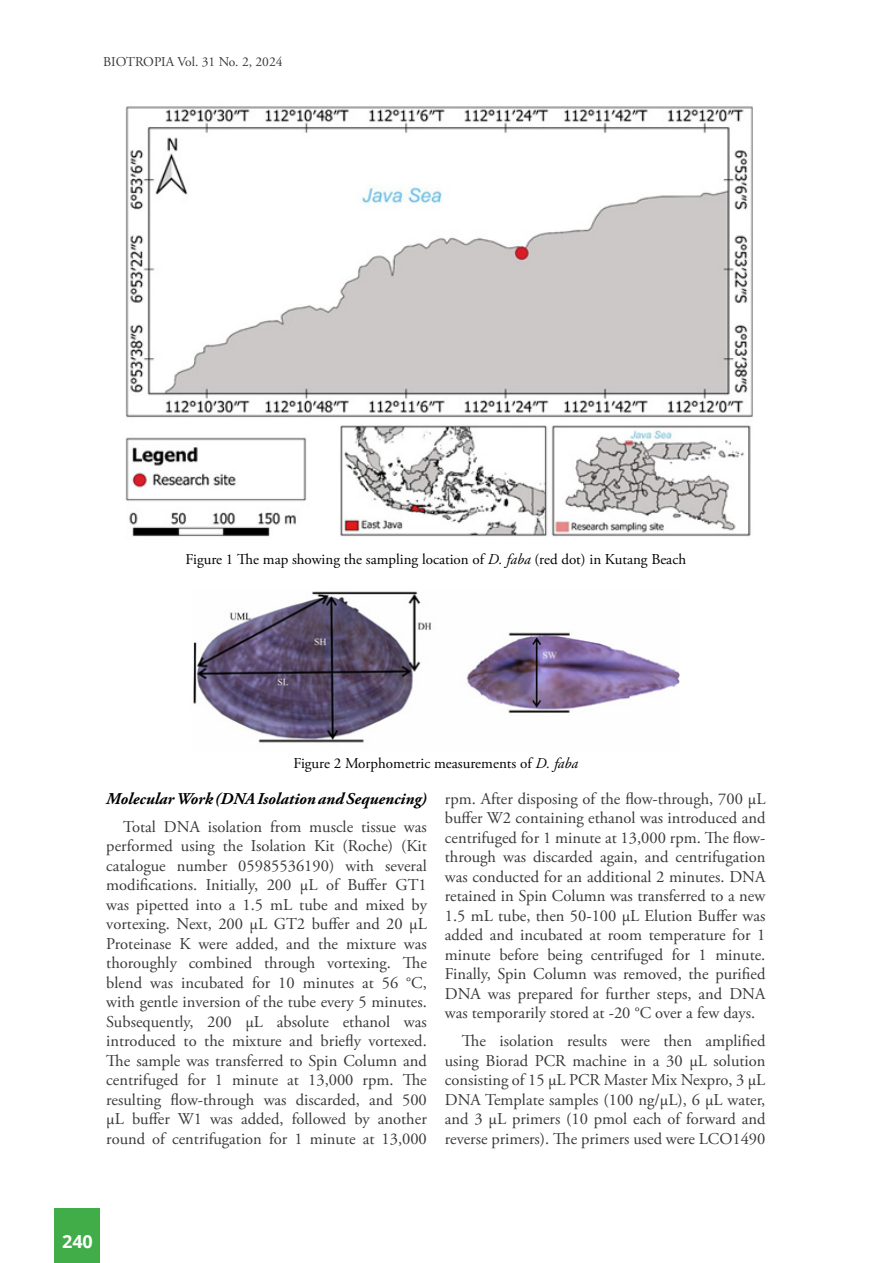
<style>
.page{position:relative;width:893px;height:1263px;background:#fff}
.page>*{position:absolute;margin:0;border:0;box-sizing:border-box;transform-origin:0 0}
.t1{font:700 18px "Open Sans";color:#fff}
.t2{font:16.5px/19.5px "Adobe Garamond Pro";color:#3a3939;text-align:justify}
.t3{font:italic 700 16.5px "Adobe Garamond Pro";color:#000}
.t4{font:15px "Adobe Garamond Pro";color:#000}
.t5{font:13.5px "Adobe Garamond Pro";color:#3a3939}
.s1{font-style:italic}
</style>
<div class="page">
<div style="left:55px;top:1209px;width:45px;height:54px;background:#41ad49"></div>
<img style="left:125px;top:106px;width:628px;height:431px">
<img style="left:193px;top:591px;width:487px;height:152px">
<p class="t5" style="left:103px;top:53px;width:181px">BIOTROPIA Vol. 31 No. 2, 2024</p>
<p class="t4" style="left:186px;top:550px;width:502px">Figure 1 The map showing the sampling location of <span class="s1">D. faba</span> (red dot) in Kutang Beach</p>
<p class="t4" style="left:293px;top:755px;width:286px">Figure 2 Morphometric measurements of <span class="s1">D. faba</span></p>
<p class="t3" style="left:106px;top:789px;width:322px">Molecular Work (DNA Isolation and Sequencing)</p>
<p class="t2" style="left:106px;top:817px;width:322px;text-indent:17px">Total DNA isolation from muscle tissue was performed using the Isolation Kit (Roche) (Kit catalogue number 05985536190) with several modifications. Initially, 200 µL of Buffer GT1 was pipetted into a 1.5 mL tube and mixed by vortexing. Next, 200 µL GT2 buffer and 20 µL Proteinase K were added, and the mixture was thoroughly combined through vortexing. The blend was incubated for 10 minutes at 56 °C, with gentle inversion of the tube every 5 minutes.<br>Subsequently, 200 µL absolute ethanol was introduced to the mixture and briefly vortexed.<br>The sample was transferred to Spin Column and centrifuged for 1 minute at 13,000 rpm. The resulting flow-through was discarded, and 500 µL buffer W1 was added, followed by another round of centrifugation for 1 minute at 13,000</p>
<p class="t2" style="left:445px;top:789px;width:322px">rpm. After disposing of the flow-through, 700 µL buffer W2 containing ethanol was introduced and centrifuged for 1 minute at 13,000 rpm. The flow&shy;through was discarded again, and centrifugation was conducted for an additional 2 minutes. DNA retained in Spin Column was transferred to a new 1.5 mL tube, then 50-100 µL Elution Buffer was added and incubated at room temperature for 1 minute before being centrifuged for 1 minute.<br>Finally, Spin Column was removed, the purified DNA was prepared for further steps, and DNA was temporarily stored at -20 °C over a few days.</p>
<p class="t2" style="left:445px;top:1032px;width:322px;text-indent:17px">The isolation results were then amplified using Biorad PCR machine in a 30 µL solution consisting of 15 µL PCR Master Mix Nexpro, 3 µL DNA Template samples (100 ng/µL), 6 µL water, and 3 µL primers (10 pmol each of forward and reverse primers). The primers used were LCO1490</p>
<p class="t1" style="left:62px;top:1228px;width:32px">240</p>
</div>
